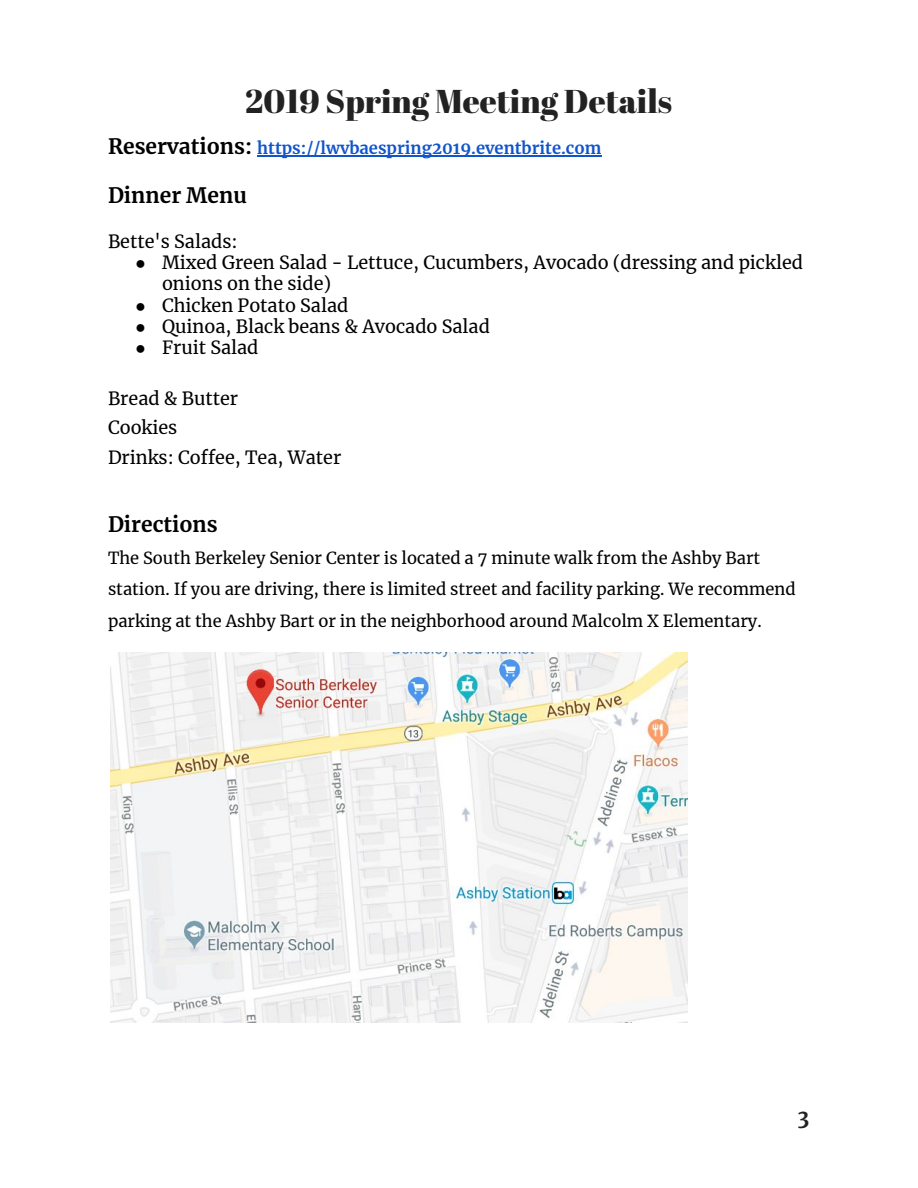
<style>
.page{position:relative;width:918px;height:1188px;background:#fff}
.page>*{position:absolute;margin:0;border:0;box-sizing:border-box;transform-origin:0 0}
.t1{font:33px "Abril Fatface";color:#222}
.t2{font:700 21px "Merriweather";color:#000}
.t3{font:700 21px "Merriweather";color:#222}
.t4{font:18px/29.2px "Merriweather";color:#000}
.t5{font:16.5px/31.5px "Merriweather";color:#000}
.t6{font:700 16.5px "Merriweather";color:#15c}
.s1{font-size:21px;color:#000}
.s2{font-family:"Arial"}
</style>
<div class="page">
<img style="left:110px;top:652px;width:577px;height:371px">
<hr style="left:258px;top:155px;width:344px;height:1px;background:#15c">
<h1 class="t1" style="left:245px;top:78px;width:428px">2019 Spring Meeting Details</h1>
<p class="t6" style="left:108px;top:138px;width:495px"><span class="s1">Reservations:</span> https://lwvbaespring2019.eventbrite.com</p>
<p class="t2" style="left:108px;top:182px;width:140px">Dinner Menu</p>
<p class="t4" style="left:108px;top:226px;width:131px">Bette's Salads:</p>
<p class="t4" style="left:162px;top:252px;width:642px;line-height:21.3px;text-indent:-27px"><span class="s2">●</span> Mixed Green Salad - Lettuce, Cucumbers, Avocado (dressing and pickled onions on the side)</p>
<p class="t4" style="left:135px;top:291px;width:215px"><span class="s2">●</span> Chicken Potato Salad</p>
<p class="t4" style="left:135px;top:312px;width:356px"><span class="s2">●</span> Quinoa, Black beans &amp; Avocado Salad</p>
<p class="t4" style="left:135px;top:333px;width:125px"><span class="s2">●</span> Fruit Salad</p>
<p class="t4" style="left:108px;top:384px;width:235px">Bread &amp; Butter<br>Cookies<br>Drinks: Coffee, Tea, Water</p>
<p class="t2" style="left:108px;top:511px;width:111px">Directions</p>
<p class="t5" style="left:108px;top:542px;width:689px">The South Berkeley Senior Center is located a 7 minute walk from the Ashby Bart station. If you are driving, there is limited street and facility parking. We recommend parking at the Ashby Bart or in the neighborhood around Malcolm X Elementary.</p>
<p class="t3" style="left:798px;top:1104px;width:13px">3</p>
</div>
